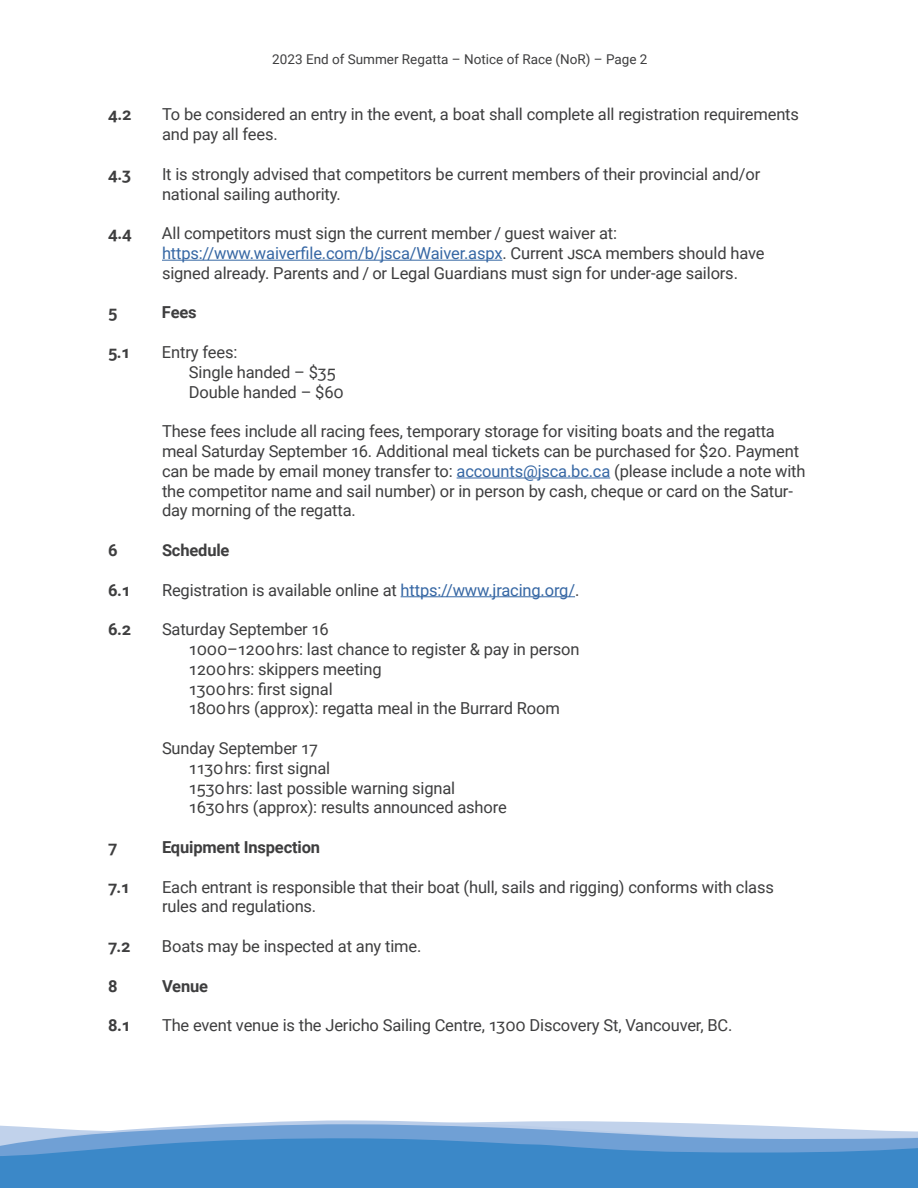
<style>
.page{position:relative;width:918px;height:1188px;background:#fff}
.page>*{position:absolute;margin:0;border:0;box-sizing:border-box;transform-origin:0 0}
.t1{font:16.5px/19.8px "Roboto";letter-spacing:-.01em;color:#3e3e3f}
.t2{font:700 16.5px "Roboto";letter-spacing:-.01em;color:#3e3e3f}
.t3{font:13.5px "Roboto";color:#3e3e3f}
.s1{color:#3667a4}
</style>
<div class="page">
<svg style="left:0;top:1121px;width:918px;height:17px"></svg>
<svg style="left:0;top:1138px;width:918px;height:50px;background:#448cca"></svg>
<hr style="left:162px;top:260px;width:340px;height:1px;background:#3667a4">
<hr style="left:457px;top:478px;width:153px;height:1px;background:#3667a4">
<hr style="left:401px;top:596px;width:174px;height:1px;background:#3667a4">
<p class="t3" style="left:272px;top:50px;width:377px">2023 End of Summer Regatta – Notice of Race (NoR) – Page 2</p>
<p class="t2" style="left:108px;top:103px;width:25px">4.2</p>
<p class="t1" style="left:162px;top:104px;width:639px">To be considered an entry in the event, a boat shall complete all registration requirements and pay all fees.</p>
<p class="t2" style="left:108px;top:162px;width:25px">4.3</p>
<p class="t1" style="left:162px;top:163px;width:600px">It is strongly advised that competitors be current members of their provincial and/or national sailing authority.</p>
<p class="t2" style="left:108px;top:222px;width:25px">4.4</p>
<p class="t1" style="left:162px;top:223px;width:604px">All competitors must sign the current member / guest waiver at: <span class="s1">https://www.waiverfile.com/b/jsca/Waiver.aspx</span>. Current JSCA members should have signed already. Parents and / or Legal Guardians must sign for under-age sailors.</p>
<p class="t2" style="left:108px;top:301px;width:11px">5</p>
<p class="t2" style="left:162px;top:301px;width:36px">Fees</p>
<p class="t2" style="left:108px;top:341px;width:24px">5.1</p>
<p class="t1" style="left:189px;top:342px;width:156px;text-indent:-27px">Entry fees:<br>Single handed – $35<br>Double handed – $60</p>
<p class="t1" style="left:162px;top:421px;width:645px">These fees include all racing fees, temporary storage for visiting boats and the regatta meal Saturday September 16. Additional meal tickets can be purchased for $20. Payment can be made by email money transfer to: <span class="s1">accounts@jsca.bc.ca</span> (please include a note with the competitor name and sail number) or in person by cash, cheque or card on the Satur&shy;day morning of the regatta.</p>
<p class="t2" style="left:108px;top:539px;width:11px">6</p>
<p class="t2" style="left:162px;top:539px;width:69px">Schedule</p>
<p class="t2" style="left:108px;top:578px;width:25px">6.1</p>
<p class="t1" style="left:162px;top:579px;width:419px">Registration is available online at <span class="s1">https://www.jracing.org/</span>.</p>
<p class="t2" style="left:108px;top:618px;width:25px">6.2</p>
<p class="t1" style="left:189px;top:619px;width:392px;text-indent:-27px">Saturday September 16<br>1000–1200 hrs: last chance to register &amp; pay in person 1200 hrs: skippers meeting<br>1300 hrs: first signal<br>1800 hrs (approx): regatta meal in the Burrard Room</p>
<p class="t1" style="left:189px;top:738px;width:319px;text-indent:-27px">Sunday September 17<br>1130 hrs: first signal<br>1530 hrs: last possible warning signal<br>1630 hrs (approx): results announced ashore</p>
<p class="t2" style="left:108px;top:836px;width:10px">7</p>
<p class="t2" style="left:162px;top:836px;width:160px">Equipment Inspection</p>
<p class="t2" style="left:108px;top:875px;width:24px">7.1</p>
<p class="t1" style="left:162px;top:876px;width:613px">Each entrant is responsible that their boat (hull, sails and rigging) conforms with class rules and regulations.</p>
<p class="t2" style="left:108px;top:935px;width:24px">7.2</p>
<p class="t1" style="left:162px;top:936px;width:261px">Boats may be inspected at any time.</p>
<p class="t2" style="left:108px;top:974px;width:11px">8</p>
<p class="t2" style="left:162px;top:974px;width:48px">Venue</p>
<p class="t2" style="left:108px;top:1014px;width:25px">8.1</p>
<p class="t1" style="left:162px;top:1015px;width:572px">The event venue is the Jericho Sailing Centre, 1300 Discovery St, Vancouver, BC.</p>
</div>
